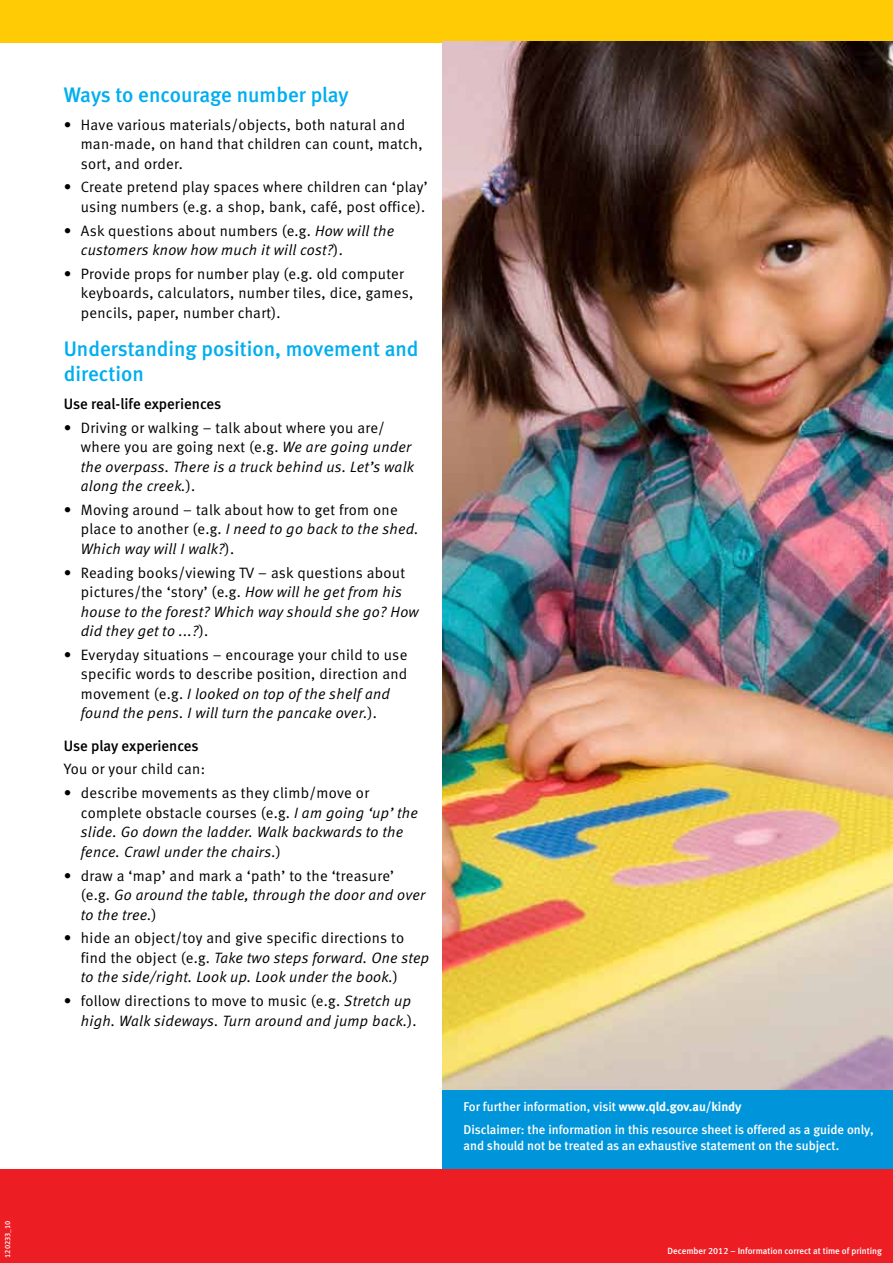
<style>
.page{position:relative;width:893px;height:1263px;background:#fff}
.page>*{position:absolute;margin:0;border:0;box-sizing:border-box;transform-origin:0 0}
.t1{font:21px/25.2px "Meta Medium LF";color:#00aeef}
.t2{font:italic 15px/19.5px "Meta Normal LF";letter-spacing:.02em;color:#000}
.t3{font:15px/19.5px "Meta Normal LF";letter-spacing:.02em;color:#000}
.t4{font:15px "Meta Medium LF";color:#000}
.t5{font:12.75px/22.8px "Meta Medium LF";color:#fff}
.t6{font:9px "Meta Medium LF";color:#fff}
.t7{font:7.5px "Meta Medium LF";color:#fff}
.s1{font-style:normal}
.s2{font-style:italic}
.s3{font-family:"Meta Bold LF"}
</style>
<div class="page">
<div style="left:443px;top:1089px;width:450px;height:94px;background:#0095da"></div>
<div style="left:0;top:0;width:893px;height:43px;background:#ffcb05"></div>
<div style="left:0;top:1169px;width:893px;height:94px;background:#ed1d24"></div>
<img style="left:442px;top:41px;width:451px;height:1049px">
<p class="t7" style="left:3px;top:1258px;width:39px;rotate:-90deg">120233_10</p>
<h1 class="t1" style="left:64px;top:81px;width:286px">Ways to encourage number play</h1>
<p class="t3" style="left:81px;top:114px;width:343px;text-indent:-17px">• Have various materials/objects, both natural and man-made, on hand that children can count, match, sort, and order.</p>
<p class="t3" style="left:64px;top:177px;width:365px;text-align:right">• Create pretend play spaces where children can ‘play’ using numbers (e.g. a shop, bank, café, post office).</p>
<p class="t2" style="left:81px;top:220px;width:315px;text-indent:-17px"><span class="s1">• Ask questions about numbers (e.g.</span> How will the customers know how much it will cost?<span class="s1">).</span></p>
<p class="t3" style="left:81px;top:264px;width:334px;text-indent:-17px">• Provide props for number play (e.g. old computer keyboards, calculators, number tiles, dice, games, pencils, paper, number chart).</p>
<h1 class="t1" style="left:64px;top:336px;width:356px">Understanding position, movement and direction</h1>
<p class="t4" style="left:64px;top:395px;width:159px">Use real-life experiences</p>
<p class="t2" style="left:81px;top:418px;width:334px;text-indent:-17px"><span class="s1">• Driving or walking – talk about where you are/ where you are going next (e.g.</span> We are going under the overpass. There is a truck behind us. Let’s walk along the creek.<span class="s1">).</span></p>
<p class="t3" style="left:81px;top:500px;width:339px;text-indent:-17px">• Moving around – talk about how to get from one place to another (e.g. <span class="s2">I need to go back to the shed.<br>Which way will I walk?</span>).</p>
<p class="t2" style="left:81px;top:563px;width:339px;text-indent:-17px"><span class="s1">• Reading books/viewing TV – ask questions about pictures/the ‘story’ (e.g.</span> How will he get from his house to the forest? Which way should she go? How did they get to ...?<span class="s1">).</span></p>
<p class="t3" style="left:81px;top:645px;width:328px;text-indent:-17px">• Everyday situations – encourage your child to use specific words to describe position, direction and movement (e.g. <span class="s2">I looked on top of the shelf and found the pens. I will turn the pancake over.</span>).</p>
<p class="t4" style="left:64px;top:737px;width:136px">Use play experiences</p>
<p class="t3" style="left:64px;top:759px;width:143px">You or your child can:</p>
<p class="t2" style="left:81px;top:783px;width:339px;text-indent:-17px"><span class="s1">• describe movements as they climb/move or complete obstacle courses (e.g.</span> I am going ‘up’ the slide. Go down the ladder. Walk backwards to the fence. Crawl under the chairs.<span class="s1">)</span></p>
<p class="t2" style="left:81px;top:865px;width:346px;text-indent:-17px"><span class="s1">• draw a ‘map’ and mark a ‘path’ to the ‘treasure’ (e.g.</span> Go around the table, through the door and over to the tree.<span class="s1">)</span></p>
<p class="t2" style="left:81px;top:928px;width:350px;text-indent:-17px"><span class="s1">• hide an object/toy and give specific directions to find the object (e.g.</span> Take two steps forward. One step to the side/right. Look up. Look under the book.<span class="s1">)</span></p>
<p class="t2" style="left:81px;top:991px;width:337px;text-indent:-17px"><span class="s1">• follow directions to move to music (e.g.</span> Stretch up high. Walk sideways. Turn around and jump back.<span class="s1">).</span></p>
<p class="t5" style="left:463px;top:1095px;width:412px">For further information, visit <span class="s3">www.qld.gov.au/kindy<br></span>Disclaimer: the information in this resource sheet is offered as a guide only,</p>
<p class="t5" style="left:463px;top:1134px;width:377px">and should not be treated as an exhaustive statement on the subject.</p>
<p class="t6" style="left:668px;top:1246px;width:216px">December 2012 – Information correct at time of printing</p>
</div>
